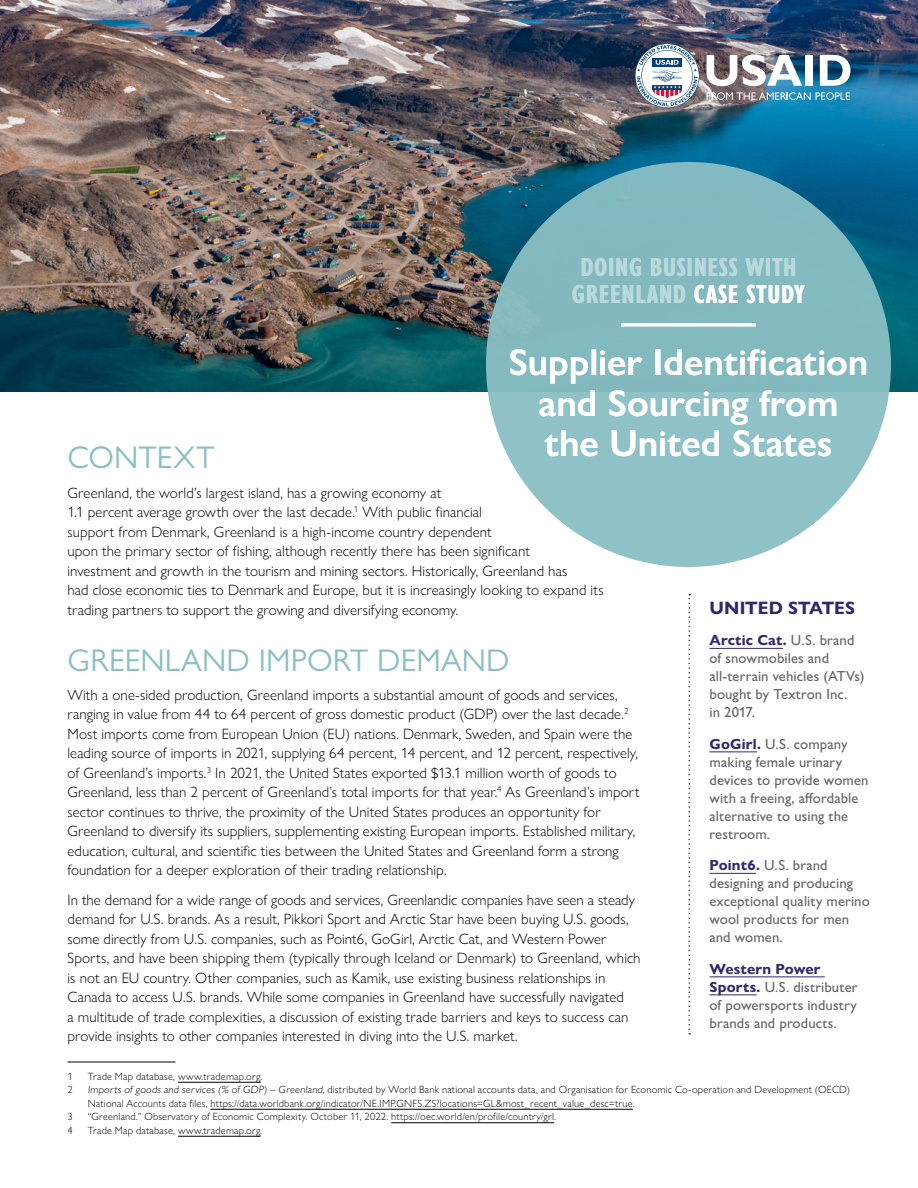
<style>
.page{position:relative;width:918px;height:1188px;background:#fff}
.page>*{position:absolute;margin:0;border:0;box-sizing:border-box;transform-origin:0 0}
.Circle_Header_B{font:600 37.5px/40.5px "Gill Sans Nova";letter-spacing:-.005em;color:#fff;text-align:center}
.Header_A{font:31.5px "Gill Sans Nova";letter-spacing:.005em;color:#8abfc4}
.Circle_Header_A{font:700 condensed 27px/27px "Gill Sans Nova";letter-spacing:.02em;color:#b9d9dc;text-align:center}
.Sidebar_Header{font:700 18px "Gill Sans Nova";letter-spacing:-.005em;color:#332670}
.Text_half_space{font:300 15px/19.5px "Gill Sans Nova";letter-spacing:.005em;color:#000}
.Text{font:300 15px/19.5px "Gill Sans Nova";letter-spacing:.005em;color:#000}
.Sidebar_Text{font:500 14.7px/18px "Gill Sans Nova";letter-spacing:.01em;color:#626466}
.Footnotes{font:300 10.5px/13.5px "Gill Sans Nova";letter-spacing:.02em;color:#000}
.s1{color:#fff}
.s2{font-weight:700;color:#332670}
</style>
<div class="page">
<img style="left:0;top:0;width:918px;height:392px">
<svg style="left:688px;top:594px;width:2px;height:441px"></svg>
<hr style="left:710px;top:648px;width:73px;height:1px;background:#332670">
<hr style="left:710px;top:752px;width:47px;height:1px;background:#332670">
<hr style="left:710px;top:873px;width:46px;height:1px;background:#332670">
<hr style="left:710px;top:977px;width:115px;height:1px;background:#332670">
<hr style="left:710px;top:995px;width:47px;height:1px;background:#332670">
<hr style="left:68px;top:1062px;width:108px;height:1px;background:#000">
<hr style="left:178px;top:1082px;width:83px;height:1px;background:#000">
<hr style="left:210px;top:1109px;width:423px;height:1px;background:#000">
<hr style="left:391px;top:1122px;width:163px;height:1px;background:#000">
<hr style="left:178px;top:1136px;width:83px;height:1px;background:#000">
<div style="left:486px;top:162px;width:405px;height:405px;background:#83bac0;border-radius:50%"></div>
<svg style="left:707px;top:92px;width:143px;height:8px"></svg>
<svg style="left:707px;top:55px;width:95px;height:31px"></svg>
<div style="left:806px;top:55px;width:7px;height:31px;background:#fff"></div>
<svg style="left:820px;top:55px;width:30px;height:31px"></svg>
<svg style="left:635px;top:44px;width:64px;height:64px"></svg>
<hr style="left:621px;top:323px;width:135px;height:3px;background:#fff">
<p class="Circle_Header_A" style="left:572px;top:253px;width:235px">DOING BUSINESS WITH<br>GREENLAND <span class="s1">CASE STUDY</span></p>
<p class="Circle_Header_B" style="left:509px;top:342px;width:361px">Supplier Identification and Sourcing from the United States</p>
<p class="Header_A" style="left:68px;top:439px;width:149px">CONTEXT</p>
<p class="Text_half_space" style="left:68px;top:483px;width:538px">Greenland, the world’s largest island, has a growing economy at<br>1.1 percent average growth over the last decade.<sup>1</sup> With public financial<br>support from Denmark, Greenland is a high-income country dependent<br>upon the primary sector of fishing, although recently there has been significant<br>investment and growth in the tourism and mining sectors. Historically, Greenland has<br>had close economic ties to Denmark and Europe, but it is increasingly looking to expand its trading partners to support the growing and diversifying economy.</p>
<p class="Header_A" style="left:68px;top:641px;width:444px">GREENLAND IMPORT DEMAND</p>
<p class="Text_half_space" style="left:68px;top:685px;width:574px">With a one-sided production, Greenland imports a substantial amount of goods and services, ranging in value from 44 to 64 percent of gross domestic product (GDP) over the last decade.<sup>2<br></sup>Most imports come from European Union (EU) nations. Denmark, Sweden, and Spain were the leading source of imports in 2021, supplying 64 percent, 14 percent, and 12 percent, respectively, of Greenland’s imports.<sup>3</sup> In 2021, the United States exported $13.1 million worth of goods to Greenland, less than 2 percent of Greenland’s total imports for that year.<sup>4</sup> As Greenland’s import sector continues to thrive, the proximity of the United States produces an opportunity for Greenland to diversify its suppliers, supplementing existing European imports. Established military, education, cultural, and scientific ties between the United States and Greenland form a strong foundation for a deeper exploration of their trading relationship.</p>
<p class="Text" style="left:68px;top:890px;width:575px">In the demand for a wide range of goods and services, Greenlandic companies have seen a steady demand for U.S. brands. As a result, Pikkori Sport and Arctic Star have been buying U.S. goods, some directly from U.S. companies, such as Point6, GoGirl, Arctic Cat, and Western Power Sports, and have been shipping them (typically through Iceland or Denmark) to Greenland, which is not an EU country. Other companies, such as Kamik, use existing business relationships in Canada to access U.S. brands. While some companies in Greenland have successfully navigated<br>a multitude of trade complexities, a discussion of existing trade barriers and keys to success can provide insights to other companies interested in diving into the U.S. market.</p>
<p class="Footnotes" style="left:68px;top:1070px;width:7px">1</p>
<p class="Footnotes" style="left:88px;top:1070px;width:176px">Trade Map database, www.trademap.org.</p>
<p class="Footnotes" style="left:68px;top:1083px;width:7px">2</p>
<p class="Footnotes" style="left:88px;top:1083px;width:764px">Imports of goods and services (% of GDP) – Greenland, distributed by World Bank national accounts data, and Organisation for Economic Co-operation and Development (OECD)<br>National Accounts data files, https://data.worldbank.org/indicator/NE.IMP.GNFS.ZS?locations=GL&amp;most_recent_value_desc=true.</p>
<p class="Footnotes" style="left:68px;top:1110px;width:7px">3</p>
<p class="Footnotes" style="left:88px;top:1110px;width:470px">“Greenland.” Observatory of Economic Complexity. October 11, 2022. https://oec.world/en/profile/country/grl.</p>
<p class="Footnotes" style="left:68px;top:1124px;width:7px">4</p>
<p class="Footnotes" style="left:88px;top:1124px;width:176px">Trade Map database, www.trademap.org.</p>
<p class="Sidebar_Header" style="left:710px;top:597px;width:147px">UNITED STATES</p>
<p class="Sidebar_Text" style="left:710px;top:631px;width:157px"><span class="s2">Arctic Cat.</span> U.S. brand of snowmobiles and all-terrain vehicles (ATVs) bought by Textron Inc.<br>in 2017.</p>
<p class="Sidebar_Text" style="left:710px;top:735px;width:161px"><span class="s2">GoGirl.</span> U.S. company making female urinary devices to provide women with a freeing, affordable alternative to using the restroom.</p>
<p class="Sidebar_Text" style="left:710px;top:856px;width:162px"><span class="s2">Point6.</span> U.S. brand designing and producing exceptional quality merino wool products for men and women.</p>
<p class="Sidebar_Text" style="left:710px;top:960px;width:150px"><span class="s2">Western Power<br>Sports.</span> U.S. distributer of powersports industry brands and products.</p>
</div>
